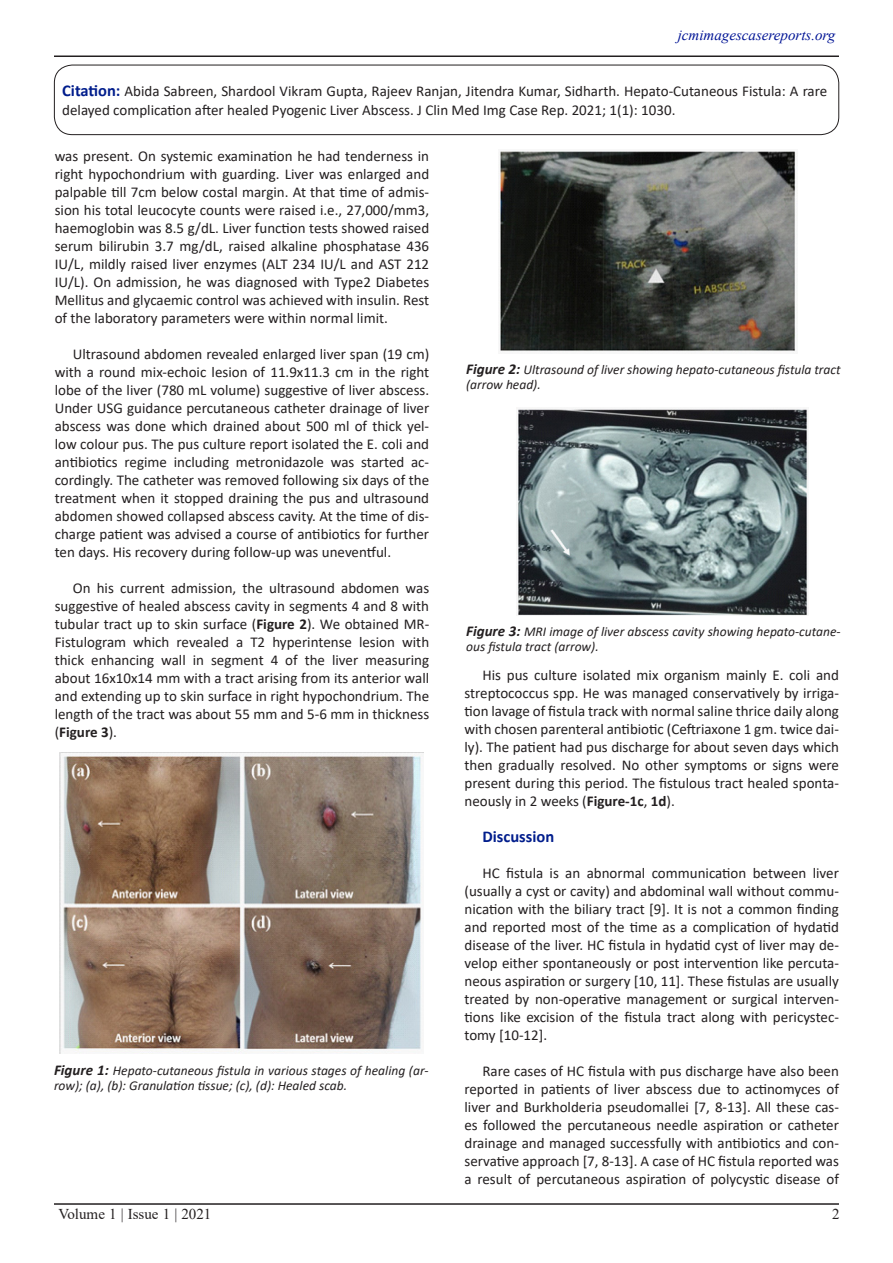
<style>
.page{position:relative;width:893px;height:1263px;background:#fff}
.page>*{position:absolute;margin:0;border:0;box-sizing:border-box;transform-origin:0 0}
.Paragraph_Style_1{font:700 16.5px "Calibri";color:#001d8c}
.Paragraph_Style_1-2{font:15px/18px "Calibri";color:#231f20;text-align:justify}
.t1{font:italic 15px "Times New Roman";color:#001495}
.t2{font:15px "Times New Roman";color:#231f20}
.fig_tittle{font:italic 13.5px/15px "Calibri";color:#231f20}
.s1{font-weight:700;font-size:16.5px;color:#001d8c}
.s2{font-weight:700}
.s3{font-weight:700;font-size:15px}
</style>
<div class="page">
<hr style="left:54px;top:56px;width:785px;height:1px;background:#231f20">
<hr style="left:54px;top:1203px;width:785px;height:2px;background:#231f20">
<div style="left:54px;top:65px;width:785px;height:70px;border:1px solid #231f20;border-radius:18px"></div>
<img style="left:59px;top:752px;width:365px;height:301px">
<img style="left:498px;top:151px;width:299px;height:200px">
<img style="left:516px;top:408px;width:293px;height:208px">
<p class="t1" style="left:678px;top:24px;width:159px">jcmimagescasereports.org</p>
<p class="Paragraph_Style_1-2" style="left:62px;top:81px;width:766px;line-height:19.5px"><span class="s1">Citation:</span> Abida Sabreen, Shardool Vikram Gupta, Rajeev Ranjan, Jitendra Kumar, Sidharth. Hepato-Cutaneous Fistula: A rare delayed complication after healed Pyogenic Liver Abscess. J Clin Med Img Case Rep. 2021; 1(1): 1030.</p>
<p class="Paragraph_Style_1-2" style="left:55px;top:146px;width:376px">was present. On systemic examination he had tenderness in right hypochondrium with guarding. Liver was enlarged and palpable till 7cm below costal margin. At that time of admis&shy;sion his total leucocyte counts were raised i.e., 27,000/mm3, haemoglobin was 8.5 g/dL. Liver function tests showed raised serum bilirubin 3.7 mg/dL, raised alkaline phosphatase 436<br>IU/L, mildly raised liver enzymes (ALT 234 IU/L and AST 212<br>IU/L). On admission, he was diagnosed with Type2 Diabetes Mellitus and glycaemic control was achieved with insulin. Rest of the laboratory parameters were within normal limit.</p>
<p class="Paragraph_Style_1-2" style="left:55px;top:344px;width:376px;text-indent:18px">Ultrasound abdomen revealed enlarged liver span (19 cm) with a round mix-echoic lesion of 11.9x11.3 cm in the right lobe of the liver (780 mL volume) suggestive of liver abscess.<br>Under USG guidance percutaneous catheter drainage of liver abscess was done which drained about 500 ml of thick yel&shy;low colour pus. The pus culture report isolated the E. coli and antibiotics regime including metronidazole was started ac&shy;cordingly. The catheter was removed following six days of the treatment when it stopped draining the pus and ultrasound abdomen showed collapsed abscess cavity. At the time of dis&shy;charge patient was advised a course of antibiotics for further ten days. His recovery during follow-up was uneventful.</p>
<p class="Paragraph_Style_1-2" style="left:55px;top:578px;width:376px;text-indent:18px">On his current admission, the ultrasound abdomen was suggestive of healed abscess cavity in segments 4 and 8 with tubular tract up to skin surface (<span class="s2">Figure 2</span>). We obtained MR-Fistulogram which revealed a T2 hyperintense lesion with thick enhancing wall in segment 4 of the liver measuring about 16x10x14 mm with a tract arising from its anterior wall and extending up to skin surface in right hypochondrium. The length of the tract was about 55 mm and 5-6 mm in thickness (<span class="s2">Figure 3</span>).</p>
<p class="fig_tittle" style="left:466px;top:362px;width:376px"><span class="s3">Figure 2:</span> Ultrasound of liver showing hepato-cutaneous fistula tract (arrow head).</p>
<p class="fig_tittle" style="left:466px;top:624px;width:376px"><span class="s3">Figure 3:</span> MRI image of liver abscess cavity showing hepato-cutane&shy;ous fistula tract (arrow).</p>
<p class="Paragraph_Style_1-2" style="left:464px;top:665px;width:376px;text-indent:18px">His pus culture isolated mix organism mainly E. coli and streptococcus spp. He was managed conservatively by irriga&shy;tion lavage of fistula track with normal saline thrice daily along with chosen parenteral antibiotic (Ceftriaxone 1 gm. twice dai&shy;ly). The patient had pus discharge for about seven days which then gradually resolved. No other symptoms or signs were present during this period. The fistulous tract healed sponta&shy;neously in 2 weeks (<span class="s2">Figure-1c</span>, <span class="s2">1d</span>).</p>
<p class="Paragraph_Style_1" style="left:482px;top:824px;width:73px">Discussion</p>
<p class="Paragraph_Style_1-2" style="left:464px;top:863px;width:376px;text-indent:18px">HC fistula is an abnormal communication between liver (usually a cyst or cavity) and abdominal wall without commu&shy;nication with the biliary tract [9]. It is not a common finding and reported most of the time as a complication of hydatid disease of the liver. HC fistula in hydatid cyst of liver may de&shy;velop either spontaneously or post intervention like percuta&shy;neous aspiration or surgery [10, 11]. These fistulas are usually treated by non-operative management or surgical interven&shy;tions like excision of the fistula tract along with pericystec&shy;tomy [10-12].</p>
<p class="Paragraph_Style_1-2" style="left:464px;top:1061px;width:376px;text-indent:18px">Rare cases of HC fistula with pus discharge have also been reported in patients of liver abscess due to actinomyces of liver and Burkholderia pseudomallei [7, 8-13]. All these cas&shy;es followed the percutaneous needle aspiration or catheter drainage and managed successfully with antibiotics and con&shy;servative approach [7, 8-13]. A case of HC fistula reported was a result of percutaneous aspiration of polycystic disease of</p>
<p class="fig_tittle" style="left:54px;top:1062px;width:376px"><span class="s3">Figure 1:</span> Hepato-cutaneous fistula in various stages of healing (ar&shy;row); (a), (b): Granulation tissue; (c), (d): Healed scab.</p>
<p class="t2" style="left:59px;top:1204px;width:154px">Volume 1 | Issue 1 | 2021</p>
<p class="t2" style="left:832px;top:1204px;width:9px">2</p>
</div>
